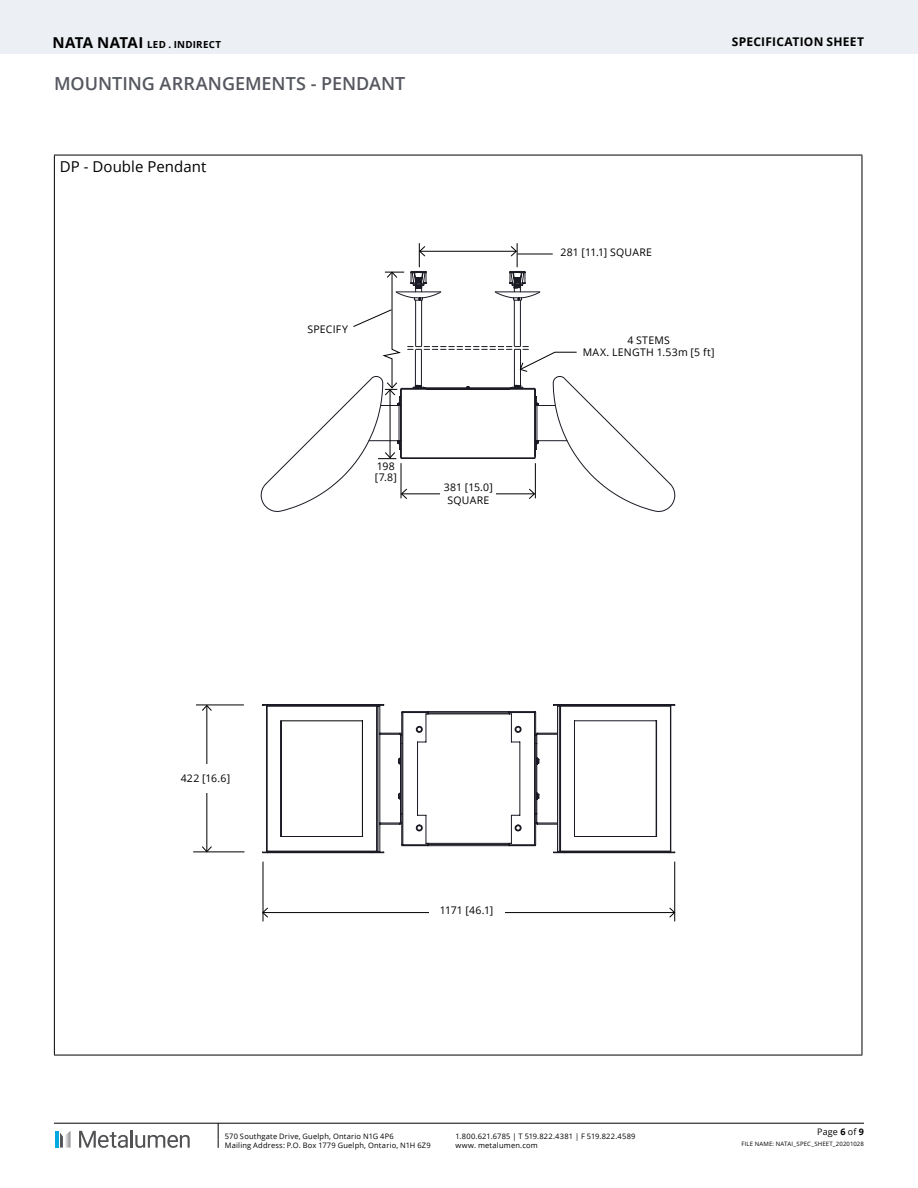
<style>
.page{position:relative;width:918px;height:1188px;background:#fff}
.page>*{position:absolute;margin:0;border:0;box-sizing:border-box;transform-origin:0 0}
.t1{font:600 18px "Open Sans";color:#565860}
.t2{font:15px "Open Sans";letter-spacing:.005em;color:#000}
.t3{font:700 12px "Open Sans";letter-spacing:.02em;color:#000}
.t4{font:10.5px/12.6px "Open Sans";letter-spacing:.025em;color:#000;text-align:center}
.t5{font:700 9.75px "Open Sans";letter-spacing:.025em;color:#000}
.t6{font:9px "Open Sans";letter-spacing:.02em;color:#000}
.t7{font:7.5px/9px "Open Sans";letter-spacing:.025em;color:#000}
.t8{font:6px "Open Sans";letter-spacing:.02em;color:#000}
.s1{font-size:15px}
.s2{font-weight:700}
</style>
<div class="page">
<svg style="left:218px;top:1124px;width:1px;height:24px"></svg>
<hr style="left:55px;top:1131px;width:3px;height:17px;background:#01a8e0">
<svg style="left:60px;top:1131px;width:11px;height:17px"></svg>
<svg style="left:79px;top:1131px;width:49px;height:17px"></svg>
<hr style="left:130px;top:1130px;width:3px;height:18px;background:#525255">
<svg style="left:135px;top:1135px;width:55px;height:13px"></svg>
<hr style="left:54px;top:1123px;width:810px;height:1px;background:#000">
<div style="left:0;top:0;width:918px;height:54px;background:#eceff3"></div>
<hr style="left:54px;top:155px;width:808px;height:1px;background:#000">
<hr style="left:54px;top:155px;width:1px;height:900px;background:#000">
<hr style="left:862px;top:155px;width:1px;height:900px;background:#000">
<hr style="left:54px;top:1055px;width:808px;height:1px;background:#000">
<svg style="left:260px;top:484px;width:416px;height:28px"></svg>
<svg style="left:265px;top:390px;width:406px;height:95px"></svg>
<hr style="left:193px;top:852px;width:51px;height:1px;background:#000">
<hr style="left:263px;top:862px;width:1px;height:59px;background:#000">
<hr style="left:196px;top:705px;width:48px;height:1px;background:#000">
<hr style="left:674px;top:862px;width:1px;height:59px;background:#000">
<hr style="left:207px;top:706px;width:1px;height:146px;background:#000">
<svg style="left:201px;top:705px;width:11px;height:6px"></svg>
<svg style="left:201px;top:846px;width:11px;height:6px"></svg>
<hr style="left:263px;top:912px;width:412px;height:1px;background:#000">
<svg style="left:669px;top:907px;width:6px;height:11px"></svg>
<svg style="left:262px;top:907px;width:7px;height:11px"></svg>
<div style="left:429px;top:898px;width:75px;height:24px;background:#fff"></div>
<svg style="left:262px;top:704px;width:413px;height:149px"></svg>
<div style="left:177px;top:764px;width:57px;height:28px;background:#fff"></div>
<hr style="left:390px;top:390px;width:1px;height:68px;background:#000">
<svg style="left:352px;top:243px;width:225px;height:153px"></svg>
<svg style="left:378px;top:452px;width:18px;height:7px"></svg>
<div style="left:373px;top:460px;width:26px;height:22px;background:#fff"></div>
<h3 class="t5" style="left:52px;top:38px;width:170px"><span class="s1">NATA NATAI</span> LED . INDIRECT</h3>
<h3 class="t3" style="left:732px;top:33px;width:134px">SPECIFICATION SHEET</h3>
<h1 class="t1" style="left:54px;top:71px;width:353px">MOUNTING ARRANGEMENTS - PENDANT</h1>
<h2 class="t2" style="left:60px;top:156px;width:148px">DP - Double Pendant</h2>
<h3 class="t4" style="left:307px;top:322px;width:42px">SPECIFY</h3>
<h3 class="t4" style="left:375px;top:461px;width:24px;line-height:10.5px;text-align:left">198 [7.8]</h3>
<h3 class="t4" style="left:444px;top:481px;width:51px">381 [15.0]<br>SQUARE</h3>
<h3 class="t4" style="left:561px;top:246px;width:93px">281 [11.1] SQUARE</h3>
<h3 class="t4" style="left:583px;top:333px;width:133px">4 STEMS<br>MAX. LENGTH 1.53m [5 ft]</h3>
<h3 class="t4" style="left:181px;top:772px;width:51px">422 [16.6]</h3>
<h3 class="t4" style="left:440px;top:903px;width:55px">1171 [46.1]</h3>
<p class="t7" style="left:225px;top:1131px;width:207px">570 Southgate Drive, Guelph, Ontario N1G 4P6<br>Mailing Address: P.O. Box 1779 Guelph, Ontario, N1H 6Z9</p>
<p class="t7" style="left:455px;top:1131px;width:181px">1.800.621.6785 | T 519.822.4381 | F 519.822.4589 www. metalumen.com</p>
<p class="t6" style="left:817px;top:1125px;width:48px">Page <span class="s2">6</span> of <span class="s2">9</span></p>
<p class="t8" style="left:741px;top:1140px;width:124px">FILE NAME: NATAI_SPEC_SHEET_20201028</p>
</div>
